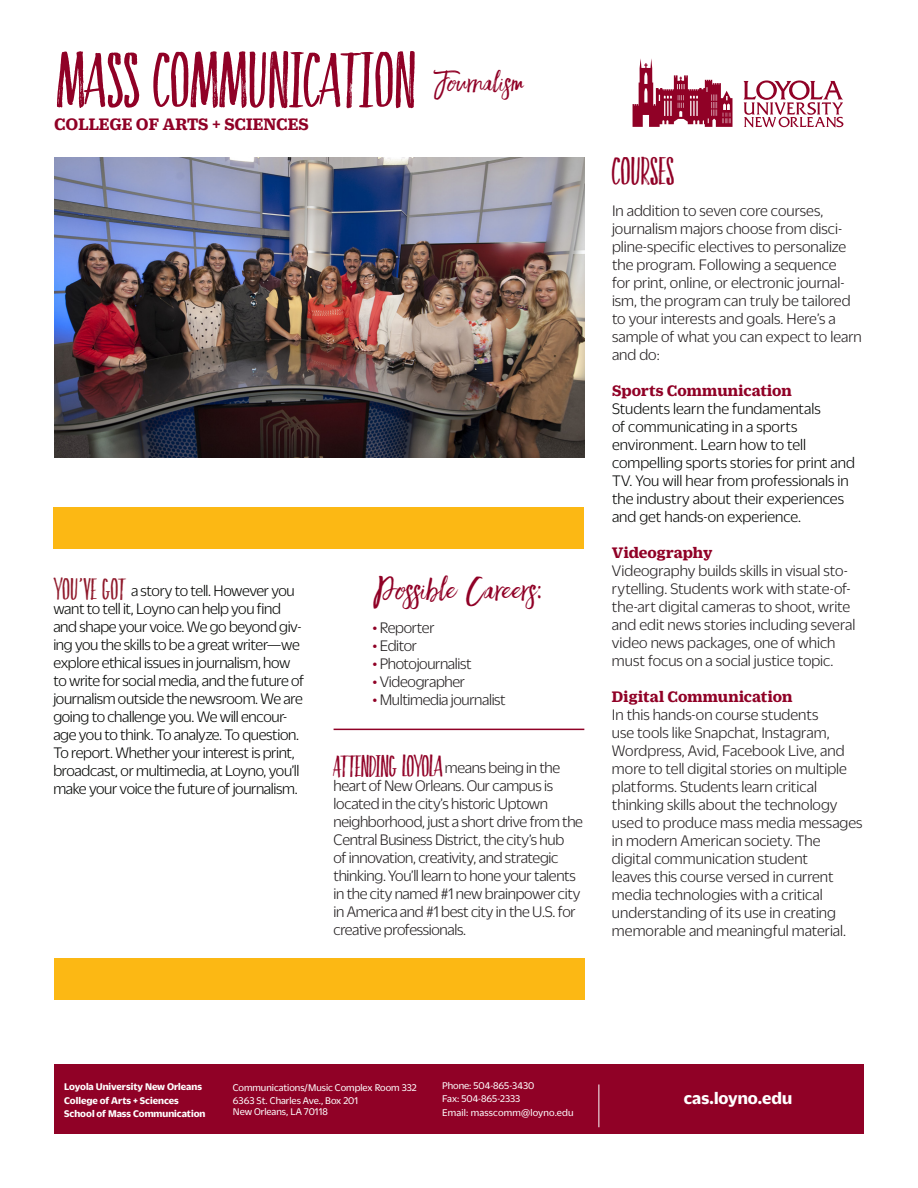
<style>
.page{position:relative;width:918px;height:1188px;background:#fff}
.page>*{position:absolute;margin:0;border:0;box-sizing:border-box;transform-origin:0 0}
.t1{font:54px "Faith And Glory Two";color:#900126}
.t2{font:27px "Faith And Glory One";letter-spacing:.015em;color:#900126}
.t3{font:27px "Faith And Glory Two";letter-spacing:-.005em;color:#900126}
.t4{font:24px "Faith And Glory One";letter-spacing:.005em;color:#900126}
.t5{font:21px "Faith And Glory Two";letter-spacing:-.02em;color:#900126}
.t6{font:700 18px "Duplicate Ionic";color:#900126}
.t7{font:700 18px "Duplicate Sans";color:#fff}
.t8{font:300 16.5px/18px "Duplicate Sans";letter-spacing:-.005em;color:#231f20}
.t9{font:300 16.5px/18px "Duplicate Sans";letter-spacing:-.02em;color:#040503}
.t10{font:300 16.5px/18px "Duplicate Sans";color:#040503}
.t11{font:700 16.5px "Duplicate Ionic";color:#900126}
.t12{font:300 16.5px "Duplicate Sans";letter-spacing:-.025em;color:#231f20}
.t13{font:10.5px "Duplicate Sans";color:#fff}
.t14{font:700 10.5px "Duplicate Sans";color:#fff}
.t15{font:10.5px "Duplicate Sans";letter-spacing:.02em;color:#fff}
.s1{font-family:"Faith And Glory Two";font-weight:400;font-size:21px;color:#8f182a}
.s2{color:#900126}
.s3{font-family:"Duplicate Sans";font-weight:300;font-size:16.5px;color:#231f20}
.s4{font-family:"Duplicate Ionic";font-weight:700;color:#900126}
</style>
<div class="page">
<div style="left:53px;top:508px;width:531px;height:41px;background:#fcb814"></div>
<img style="left:54px;top:158px;width:531px;height:300px">
<div style="left:54px;top:1065px;width:810px;height:69px;background:#900126"></div>
<hr style="left:598px;top:1084px;width:1px;height:43px;background:#fff">
<svg style="left:633px;top:58px;width:100px;height:69px"></svg>
<svg style="left:743px;top:80px;width:100px;height:47px"></svg>
<hr style="left:334px;top:729px;width:250px;height:1px;background:#900126">
<div style="left:54px;top:959px;width:531px;height:41px;background:#fcb814"></div>
<p class="t1" style="left:56px;top:40px;width:361px">MASS COMMUNICATION</p>
<p class="t6" style="left:54px;top:111px;width:256px">COLLEGE OF ARTS + SCIENCES</p>
<p class="t4" style="left:433px;top:67px;width:92px">Journalism</p>
<p class="t9" style="left:53px;top:581px;width:252px"><span class="s1">YOU’VE GOT</span> a story to tell. However you want to tell it, Loyno can help you find and shape your voice. We go beyond giv&shy;ing you the skills to be a great writer—we explore ethical issues in journalism, how to write for social media, and the future of journalism outside the newsroom. We are going to challenge you. We will encour&shy;age you to think. To analyze. To question.<br>To report. Whether your interest is print, broadcast, or multimedia, at Loyno, you’ll make your voice the future of journalism.</p>
<p class="t2" style="left:372px;top:571px;width:171px">Possible Careers:</p>
<p class="t8" style="left:372px;top:617px;width:64px"><span class="s2">•</span> Reporter</p>
<p class="t8" style="left:372px;top:635px;width:46px"><span class="s2">•</span> Editor</p>
<p class="t12" style="left:372px;top:653px;width:101px"><span class="s2">•</span> Photojournalist</p>
<p class="t8" style="left:372px;top:671px;width:94px"><span class="s2">•</span> Videographer</p>
<p class="t8" style="left:372px;top:689px;width:135px"><span class="s2">•</span> Multimedia journalist</p>
<p class="t5" style="left:334px;top:750px;width:228px">ATTENDING LOYOLA <span class="s3">means being in the</span></p>
<p class="t8" style="left:334px;top:775px;width:251px">heart of New Orleans. Our campus is located in the city’s historic Uptown neighborhood, just a short drive from the Central Business District, the city’s hub<br>of innovation, creativity, and strategic thinking. You’ll learn to hone your talents in the city named #1 new brainpower city in America and #1 best city in the U.S. for creative professionals.</p>
<p class="t3" style="left:612px;top:152px;width:64px">COURSES</p>
<p class="t8" style="left:612px;top:201px;width:251px">In addition to seven core courses, journalism majors choose from disci&shy;pline-specific electives to personalize the program. Following a sequence<br>for print, online, or electronic journal&shy;ism, the program can truly be tailored to your interests and goals. Here’s a sample of what you can expect to learn and do:</p>
<p class="t10" style="left:612px;top:381px;width:244px"><span class="s4">Sports Communication<br></span>Students learn the fundamentals<br>of communicating in a sports environment. Learn how to tell compelling sports stories for print and<br>TV. You will hear from professionals in the industry about their experiences and get hands-on experience.</p>
<p class="t11" style="left:612px;top:541px;width:102px">Videography</p>
<p class="t8" style="left:612px;top:561px;width:245px">Videography builds skills in visual sto&shy;rytelling. Students work with state-of&shy;the-art digital cameras to shoot, write and edit news stories including several video news packages, one of which must focus on a social justice topic.</p>
<p class="t11" style="left:612px;top:685px;width:182px">Digital Communication</p>
<p class="t8" style="left:612px;top:705px;width:252px">In this hands-on course students<br>use tools like Snapchat, Instagram, Wordpress, Avid, Facebook Live, and more to tell digital stories on multiple platforms. Students learn critical thinking skills about the technology used to produce mass media messages in modern American society. The digital communication student<br>leaves this course versed in current media technologies with a critical understanding of its use in creating memorable and meaningful material.</p>
<p class="t14" style="left:64px;top:1080px;width:139px">Loyola University New Orleans</p>
<p class="t14" style="left:64px;top:1093px;width:116px">College of Arts + Sciences</p>
<p class="t14" style="left:64px;top:1107px;width:143px">School of Mass Communication</p>
<p class="t13" style="left:233px;top:1081px;width:186px">Communications/Music Complex Room 332</p>
<p class="t13" style="left:233px;top:1094px;width:127px">6363 St. Charles Ave., Box 201</p>
<p class="t13" style="left:233px;top:1105px;width:97px">New Orleans, LA 70118</p>
<p class="t13" style="left:442px;top:1079px;width:94px">Phone: 504-865-3430</p>
<p class="t13" style="left:442px;top:1092px;width:80px">Fax: 504-865-2333</p>
<p class="t15" style="left:442px;top:1106px;width:133px">Email: masscomm@loyno.edu</p>
<p class="t7" style="left:684px;top:1086px;width:110px">cas.loyno.edu</p>
</div>
